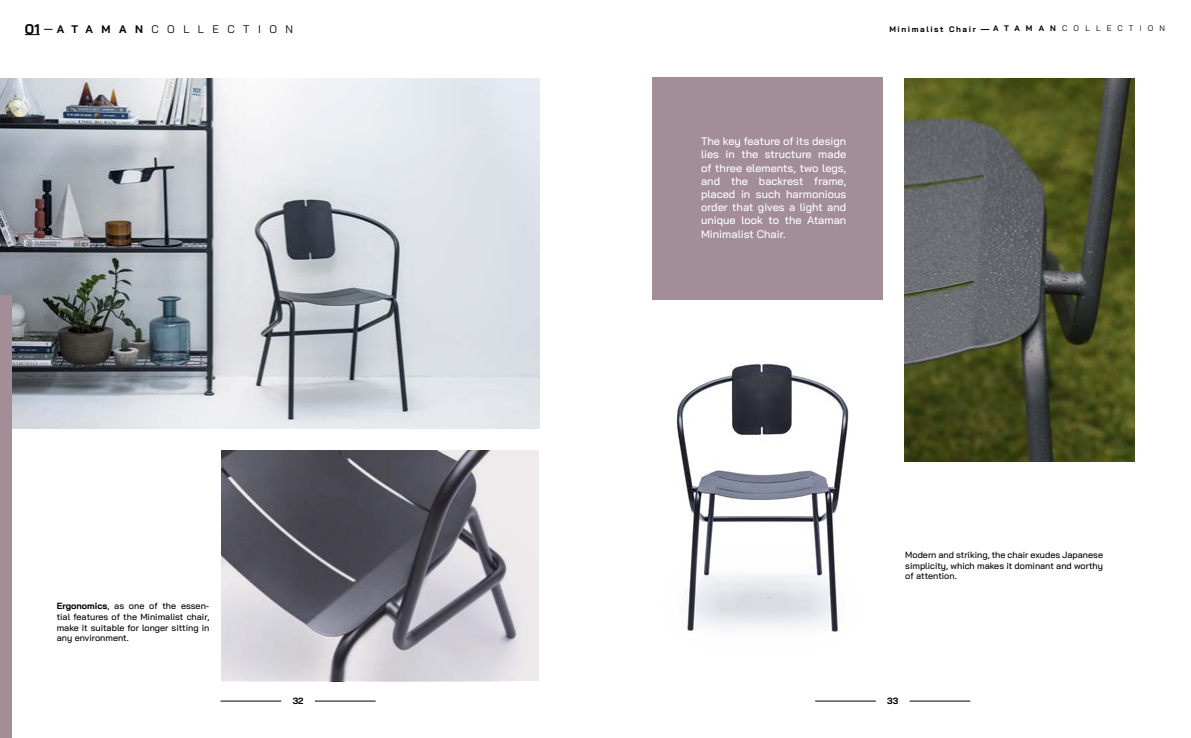
<style>
.page{position:relative;width:1191px;height:738px;background:#fff}
.page>*{position:absolute;margin:0;border:0;box-sizing:border-box;transform-origin:0 0}
.t1{font:500 11px/13.2px "Bai Jamjuree";color:#fff;text-align:justify}
.t2{font:11px "Bai Jamjuree";letter-spacing:.77em;color:#000}
.t3{font:500 9px/10.8px "Bai Jamjuree";color:#000;text-align:justify}
.t4{font:700 9px "Bai Jamjuree";color:#000}
.t5{font:8px "Bai Jamjuree";letter-spacing:.77em;color:#000}
.t6{font:700 8px "Bai Jamjuree";letter-spacing:.2em;color:#000}
.s1{font-weight:700;font-size:14px}
.s2{font-weight:700}
</style>
<div class="page">
<hr style="left:315px;top:700px;width:61px;height:1px;background:#000">
<hr style="left:220px;top:700px;width:61px;height:1px;background:#000">
<hr style="left:909px;top:700px;width:61px;height:1px;background:#000">
<hr style="left:815px;top:700px;width:61px;height:1px;background:#000">
<img style="left:0;top:78px;width:539px;height:350px">
<div style="left:0;top:295px;width:11px;height:442px;background:#a38d97"></div>
<svg style="left:222px;top:450px;width:317px;height:230px"></svg>
<svg style="left:25px;top:29px;width:28px;height:6px"></svg>
<img style="left:652px;top:218px;width:271px;height:415px">
<div style="left:652px;top:77px;width:230px;height:222px;background:#a38d97"></div>
<svg style="left:905px;top:78px;width:229px;height:383px"></svg>
<p class="t2" style="left:25px;top:19px;width:269px"><span class="s1">01</span> <span class="s2">ATAMAN</span>COLLECTION</p>
<p class="t3" style="left:57px;top:600px;width:154px"><span class="s2">Ergonomics</span>, as one of the essen&shy;tial features of the Minimalist chair, make it suitable for longer sitting in any environment.</p>
<p class="t1" style="left:701px;top:135px;width:147px">The key feature of its design lies in the structure made of three elements, two legs, and the backrest frame, placed in such harmonious order that gives a light and unique look to the Ataman Minimalist Chair.</p>
<p class="t6" style="left:889px;top:24px;width:88px">Minimalist Chair</p>
<p class="t5" style="left:993px;top:22px;width:173px"><span class="s2">ATAMAN</span>COLLECTION</p>
<p class="t3" style="left:905px;top:549px;width:199px">Modern and striking, the chair exudes Japanese simplicity, which makes it dominant and worthy of attention.</p>
<p class="t4" style="left:293px;top:695px;width:12px">32</p>
<p class="t4" style="left:887px;top:695px;width:13px">33</p>
</div>
